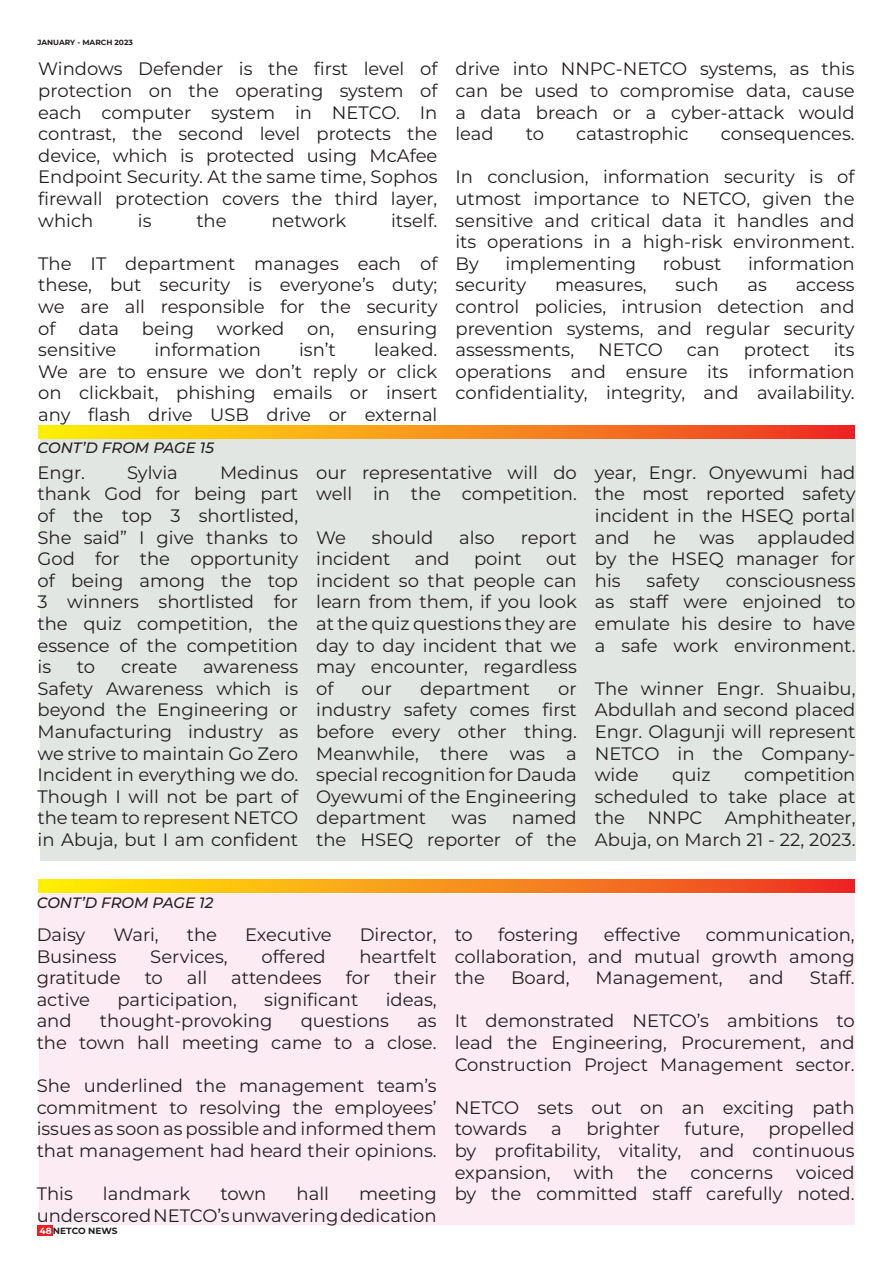
<style>
.page{position:relative;width:893px;height:1263px;background:#fff}
.page>*{position:absolute;margin:0;border:0;box-sizing:border-box;transform-origin:0 0}
.t1{font:18px/21.6px "Montserrat";color:#231f20;text-align:justify}
.t2{font:italic 500 15px "Montserrat";color:#231f20}
.t3{font:700 9px "Montserrat";letter-spacing:-.005em;color:#231f20}
.t4{font:700 7.5px "Montserrat";color:#231f20}
.s1{color:#fff}
</style>
<div class="page">
<div style="left:38px;top:1225px;width:14px;height:11px;background:#ea1e24"></div>
<div style="left:39px;top:894px;width:816px;height:331px;background:#fcebf2"></div>
<div style="left:40px;top:439px;width:816px;height:421px;background:#e2e6e2"></div>
<svg style="left:38px;top:425px;width:817px;height:14px"></svg>
<svg style="left:38px;top:879px;width:817px;height:14px"></svg>
<p class="t4" style="left:38px;top:37px;width:97px">JANUARY - MARCH 2023</p>
<p class="t1" style="left:38px;top:58px;width:401px">Windows Defender is the first level of protection on the operating system of each computer system in NETCO. In contrast, the second level protects the device, which is protected using McAfee Endpoint Security. At the same time, Sophos firewall protection covers the third layer, which</p>
<p class="t1" style="left:138px;top:209px;width:15px">is</p>
<p class="t1" style="left:196px;top:209px;width:32px">the</p>
<p class="t1" style="left:271px;top:209px;width:76px">network</p>
<p class="t1" style="left:391px;top:209px;width:48px">itself.</p>
<p class="t1" style="left:38px;top:252px;width:401px">The IT department manages each of these, but security is everyone’s duty; we are all responsible for the security of</p>
<p class="t1" style="left:78px;top:317px;width:42px">data</p>
<p class="t1" style="left:142px;top:317px;width:54px">being</p>
<p class="t1" style="left:217px;top:317px;width:69px">worked</p>
<p class="t1" style="left:307px;top:317px;width:29px">on,</p>
<p class="t1" style="left:357px;top:317px;width:82px">ensuring</p>
<p class="t1" style="left:38px;top:338px;width:79px">sensitive</p>
<p class="t1" style="left:154px;top:338px;width:108px">information</p>
<p class="t1" style="left:299px;top:338px;width:38px">isn’t</p>
<p class="t1" style="left:38px;top:338px;width:401px;text-indent:336px">leaked.<br>We are to ensure we don’t reply or click on clickbait, phishing emails or insert any flash drive USB drive or external</p>
<p class="t2" style="left:38px;top:438px;width:178px">CONT’D FROM PAGE 15</p>
<p class="t1" style="left:455px;top:58px;width:401px">drive into NNPC-NETCO systems, as this can be used to compromise data, cause a data breach or a cyber-attack would lead</p>
<p class="t1" style="left:526px;top:122px;width:20px">to</p>
<p class="t1" style="left:576px;top:122px;width:114px">catastrophic</p>
<p class="t1" style="left:721px;top:122px;width:135px">consequences.</p>
<p class="t1" style="left:455px;top:166px;width:401px">In conclusion, information security is of utmost importance to NETCO, given the sensitive and critical data it handles and its operations in a high-risk environment.<br>By</p>
<p class="t1" style="left:505px;top:252px;width:132px">implementing</p>
<p class="t1" style="left:663px;top:252px;width:60px">robust</p>
<p class="t1" style="left:748px;top:252px;width:108px">information</p>
<p class="t1" style="left:455px;top:274px;width:72px">security</p>
<p class="t1" style="left:555px;top:274px;width:93px">measures,</p>
<p class="t1" style="left:675px;top:274px;width:45px">such</p>
<p class="t1" style="left:747px;top:274px;width:21px">as</p>
<p class="t1" style="left:455px;top:274px;width:401px;text-indent:340px">access control policies, intrusion detection and prevention systems, and regular security assessments,</p>
<p class="t1" style="left:455px;top:338px;width:401px;text-indent:378px">its operations and ensure its information confidentiality, integrity, and availability.</p>
<p class="t1" style="left:598px;top:338px;width:66px">NETCO</p>
<p class="t1" style="left:687px;top:338px;width:34px">can</p>
<p class="t1" style="left:744px;top:338px;width:67px">protect</p>
<p class="t1" style="left:38px;top:461px;width:262px;text-indent:182px">Medinus thank God for being part of the top 3 shortlisted, She said” I give thanks to God for the opportunity of being among the top 3 winners shortlisted for the quiz competition, the essence of the competition is</p>
<p class="t1" style="left:38px;top:461px;width:49px">Engr.</p>
<p class="t1" style="left:127px;top:461px;width:52px">Sylvia</p>
<p class="t1" style="left:77px;top:655px;width:20px">to</p>
<p class="t1" style="left:121px;top:655px;width:58px">create</p>
<p class="t1" style="left:38px;top:655px;width:262px;text-indent:166px">awareness Safety Awareness which is beyond the Engineering or Manufacturing industry as we strive to maintain Go Zero Incident in everything we do.<br>Though I will not be part of the team to represent NETCO in Abuja, but I am confident</p>
<p class="t1" style="left:316px;top:461px;width:262px">our representative will do well in the competition.</p>
<p class="t1" style="left:316px;top:526px;width:31px">We</p>
<p class="t1" style="left:372px;top:526px;width:63px">should</p>
<p class="t1" style="left:459px;top:526px;width:37px">also</p>
<p class="t1" style="left:521px;top:526px;width:58px">report</p>
<p class="t1" style="left:316px;top:547px;width:76px">incident</p>
<p class="t1" style="left:415px;top:547px;width:36px">and</p>
<p class="t1" style="left:474px;top:547px;width:49px">point</p>
<p class="t1" style="left:316px;top:547px;width:262px;text-indent:230px">out incident so that people can learn from them, if you look at the quiz questions they are day to day incident that we may encounter, regardless of</p>
<p class="t1" style="left:362px;top:677px;width:32px">our</p>
<p class="t1" style="left:420px;top:677px;width:112px">department</p>
<p class="t1" style="left:316px;top:677px;width:262px;text-indent:242px">or industry safety comes first before every other thing.<br>Meanwhile, there was a special recognition for Dauda Oyewumi of the Engineering department</p>
<p class="t1" style="left:316px;top:807px;width:262px;text-align:right">named<br>the HSEQ reporter of the</p>
<p class="t1" style="left:452px;top:807px;width:36px">was</p>
<p class="t1" style="left:595px;top:461px;width:262px">year, Engr. Onyewumi had the most reported safety incident in the HSEQ portal and</p>
<p class="t1" style="left:595px;top:526px;width:262px;text-indent:163px">applauded by the HSEQ manager for his</p>
<p class="t1" style="left:653px;top:526px;width:25px">he</p>
<p class="t1" style="left:699px;top:526px;width:36px">was</p>
<p class="t1" style="left:647px;top:569px;width:55px">safety</p>
<p class="t1" style="left:595px;top:569px;width:262px;text-indent:131px">consciousness as staff were enjoined to emulate his desire to have a safe work environment.</p>
<p class="t1" style="left:595px;top:677px;width:262px">The winner Engr. Shuaibu, Abdullah and second placed Engr. Olagunji will represent NETCO in the Company&shy;wide</p>
<p class="t1" style="left:595px;top:763px;width:262px;text-indent:149px">competition scheduled to take place at the NNPC Amphitheater, Abuja, on March 21 - 22, 2023.</p>
<p class="t1" style="left:672px;top:763px;width:40px">quiz</p>
<p class="t2" style="left:37px;top:893px;width:178px">CONT’D FROM PAGE 12</p>
<p class="t1" style="left:37px;top:923px;width:50px">Daisy</p>
<p class="t1" style="left:113px;top:923px;width:47px">Wari,</p>
<p class="t1" style="left:187px;top:923px;width:32px">the</p>
<p class="t1" style="left:245px;top:923px;width:88px">Executive</p>
<p class="t1" style="left:360px;top:923px;width:78px">Director,</p>
<p class="t1" style="left:37px;top:945px;width:81px">Business</p>
<p class="t1" style="left:150px;top:945px;width:79px">Services,</p>
<p class="t1" style="left:261px;top:945px;width:66px">offered</p>
<p class="t1" style="left:359px;top:945px;width:79px">heartfelt</p>
<p class="t1" style="left:37px;top:966px;width:85px">gratitude</p>
<p class="t1" style="left:145px;top:966px;width:20px">to</p>
<p class="t1" style="left:187px;top:966px;width:22px">all</p>
<p class="t1" style="left:231px;top:966px;width:92px">attendees</p>
<p class="t1" style="left:346px;top:966px;width:26px">for</p>
<p class="t1" style="left:394px;top:966px;width:44px">their</p>
<p class="t1" style="left:37px;top:988px;width:55px">active</p>
<p class="t1" style="left:117px;top:988px;width:121px">participation,</p>
<p class="t1" style="left:264px;top:988px;width:96px">significant</p>
<p class="t1" style="left:386px;top:988px;width:52px">ideas,</p>
<p class="t1" style="left:37px;top:1010px;width:36px">and</p>
<p class="t1" style="left:100px;top:1010px;width:174px">thought-provoking</p>
<p class="t1" style="left:301px;top:1010px;width:90px">questions</p>
<p class="t1" style="left:37px;top:1010px;width:401px;text-align:right">as<br>the town hall meeting came to a close.</p>
<p class="t1" style="left:37px;top:1074px;width:401px">She underlined the management team’s commitment to resolving the employees’ issues as soon as possible and informed them that management had heard their opinions.</p>
<p class="t1" style="left:37px;top:1182px;width:38px">This</p>
<p class="t1" style="left:103px;top:1182px;width:89px">landmark</p>
<p class="t1" style="left:220px;top:1182px;width:47px">town</p>
<p class="t1" style="left:297px;top:1182px;width:34px">hall</p>
<p class="t1" style="left:37px;top:1182px;width:401px;text-align:right">meeting<br>underscored NETCO’s unwavering dedication</p>
<p class="t3" style="left:39px;top:1225px;width:80px"><span class="s1">48</span> NETCO NEWS</p>
<p class="t1" style="left:455px;top:923px;width:20px">to</p>
<p class="t1" style="left:498px;top:923px;width:82px">fostering</p>
<p class="t1" style="left:604px;top:923px;width:78px">effective</p>
<p class="t1" style="left:455px;top:923px;width:401px;text-indent:251px">communication, collaboration, and mutual growth among the</p>
<p class="t1" style="left:511px;top:966px;width:60px">Board,</p>
<p class="t1" style="left:595px;top:966px;width:129px">Management,</p>
<p class="t1" style="left:749px;top:966px;width:36px">and</p>
<p class="t1" style="left:810px;top:966px;width:46px">Staff.</p>
<p class="t1" style="left:455px;top:1010px;width:401px">It demonstrated NETCO’s ambitions to lead the Engineering, Procurement, and Construction Project Management sector.</p>
<p class="t1" style="left:455px;top:1096px;width:401px">NETCO sets out on an exciting path towards</p>
<p class="t1" style="left:551px;top:1118px;width:12px">a</p>
<p class="t1" style="left:586px;top:1118px;width:75px">brighter</p>
<p class="t1" style="left:685px;top:1118px;width:61px">future,</p>
<p class="t1" style="left:455px;top:1118px;width:401px;text-indent:314px">propelled by profitability, vitality, and continuous expansion,</p>
<p class="t1" style="left:455px;top:1161px;width:401px;text-align:right">voiced<br>by the committed staff carefully noted.</p>
<p class="t1" style="left:574px;top:1161px;width:42px">with</p>
<p class="t1" style="left:637px;top:1161px;width:32px">the</p>
<p class="t1" style="left:691px;top:1161px;width:84px">concerns</p>
</div>
